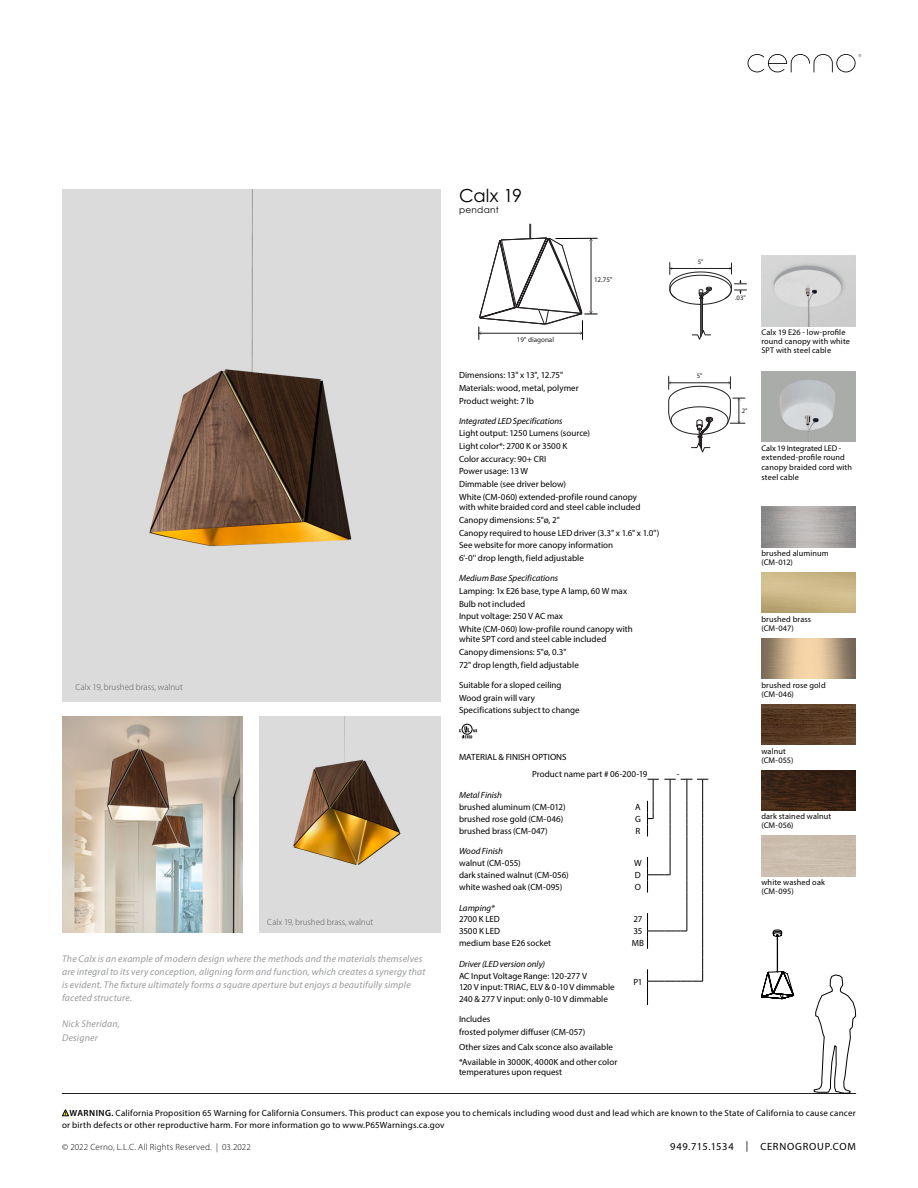
<style>
.page{position:relative;width:918px;height:1188px;background:#fff}
.page>*{position:absolute;margin:0;border:0;box-sizing:border-box;transform-origin:0 0}
.t1{font:18px "Century Gothic Pro";color:#000}
.t2{font:10.5px "Myriad Pro";letter-spacing:.075em;color:#000}
.t3{font:italic 9.75px/13px "Myriad Pro";letter-spacing:.02em;color:#97999c}
.t4{font:9px/12.6px "Myriad Pro";letter-spacing:.005em;color:#000}
.t5{font:9px/12px "Myriad Pro";letter-spacing:.025em;color:#000}
.t6{font:italic 9px "Myriad Pro";color:#000}
.t7{font:300 9px "Myriad Pro";letter-spacing:.005em;color:#58595b}
.t8{font:300 9px "Myriad Pro";letter-spacing:.025em;color:#000}
.t9{font:9px "Century Gothic Pro";letter-spacing:.03em;color:#000}
.t10{font:8.25px/9px "Myriad Pro";letter-spacing:.015em;color:#000}
.t11{font:7.05px "Myriad Pro";color:#231f20}
.t12{font:7.05px "Myriad Pro";color:#1d1c1a}
.t13{font:6.75px "Myriad Pro";color:#1c1c1a}
.s1{color:#231f20}
.s2{color:#221f1f}
.s3{font-weight:600}
</style>
<div class="page">
<svg style="left:748px;top:54px;width:113px;height:18px"></svg>
<svg style="left:62px;top:1109px;width:7px;height:8px"></svg>
<hr style="left:62px;top:1093px;width:794px;height:1px;background:#241f21">
<img style="left:62px;top:717px;width:181px;height:216px">
<img style="left:259px;top:717px;width:181px;height:216px">
<img style="left:62px;top:189px;width:378px;height:513px">
<svg style="left:459px;top:726px;width:18px;height:12px"></svg>
<svg style="left:647px;top:779px;width:61px;height:226px"></svg>
<svg style="left:479px;top:224px;width:118px;height:115px"></svg>
<hr style="left:556px;top:238px;width:41px;height:1px;background:#010101">
<img style="left:761px;top:638px;width:95px;height:41px">
<img style="left:761px;top:572px;width:95px;height:41px">
<img style="left:761px;top:507px;width:95px;height:40px">
<img style="left:761px;top:704px;width:95px;height:41px">
<img style="left:761px;top:770px;width:95px;height:41px">
<svg style="left:814px;top:975px;width:42px;height:119px"></svg>
<svg style="left:761px;top:930px;width:33px;height:69px"></svg>
<svg style="left:692px;top:330px;width:19px;height:10px"></svg>
<hr style="left:701px;top:298px;width:1px;height:38px;background:#231f20">
<hr style="left:702px;top:298px;width:1px;height:35px;background:#231f20">
<hr style="left:700px;top:299px;width:1px;height:37px;background:#231f20">
<svg style="left:670px;top:262px;width:77px;height:43px"></svg>
<img style="left:761px;top:256px;width:95px;height:70px">
<img style="left:761px;top:372px;width:95px;height:70px">
<svg style="left:668px;top:376px;width:77px;height:77px"></svg>
<p class="t7" style="left:76px;top:681px;width:109px">Calx 19, brushed brass, walnut</p>
<p class="t7" style="left:267px;top:917px;width:108px">Calx 19, brushed brass, walnut</p>
<p class="t3" style="left:62px;top:952px;width:365px">The Calx is an example of modern design where the methods and the materials themselves are integral to its very conception, aligning form and function, which creates a synergy that is evident. The fixture ultimately forms a square aperture but enjoys a beautifully simple faceted structure.</p>
<p class="t3" style="left:62px;top:1017px;width:59px">Nick Sheridan,<br>Designer</p>
<h1 class="t1" style="left:459px;top:185px;width:65px">Calx 19</h1>
<p class="t9" style="left:459px;top:204px;width:41px">pendant</p>
<p class="t12" style="left:594px;top:275px;width:20px">12.75<span class="s1">"</span></p>
<p class="t13" style="left:698px;top:257px;width:7px">5<span class="s1">"</span></p>
<p class="t11" style="left:517px;top:335px;width:39px">19" diagonal</p>
<p class="t4" style="left:459px;top:369px;width:121px">Dimensions: 13" x 13", 12.75"<br>Materials: wood, metal, polymer<br>Product weight: 7 lb</p>
<p class="t6" style="left:459px;top:415px;width:105px">Integrated LED Specifications</p>
<p class="t4" style="left:459px;top:427px;width:180px">Light output: 1250 Lumens (source)<br>Light color*: 2700 K or 3500 K<br>Color accuracy: 90+ CRI<br>Power usage: 13 W<br>Dimmable (see driver below)<br>White (CM-060) extended-profile round canopy</p>
<p class="t4" style="left:459px;top:501px;width:202px">with white braided cord and steel cable included Canopy dimensions: 5"ø, 2"<br>Canopy required to house LED driver (3.3" x 1.6" x 1.0")<br>See website for more canopy information<br>6'-0'' drop length, field adjustable</p>
<p class="t6" style="left:459px;top:573px;width:101px">Medium Base Specifications</p>
<p class="t4" style="left:459px;top:584px;width:175px">Lamping: 1x E26 base, type A lamp, 60 W max<br>Bulb not included<br>Input voltage: 250 V AC max<br>White (CM-060) low-profile round canopy with</p>
<p class="t4" style="left:459px;top:633px;width:149px">white SPT cord and steel cable included<br>Canopy dimensions: 5"ø, 0.3"<br>72" drop length, field adjustable</p>
<p class="t4" style="left:459px;top:678px;width:122px">Suitable for a sloped ceiling<br>Wood grain will vary<br>Specifications subject to change</p>
<p class="t4" style="left:532px;top:749px;width:117px;line-height:16.4px;text-indent:-73px">MATERIAL &amp; FINISH OPTIONS<br>Product name part # 06-200-19</p>
<p class="t6" style="left:459px;top:790px;width:44px">Metal Finish</p>
<p class="t4" style="left:459px;top:801px;width:108px">brushed aluminum (CM-012)</p>
<p class="t4" style="left:635px;top:801px;width:7px">A</p>
<p class="t4" style="left:459px;top:813px;width:106px">brushed rose gold (CM-046)</p>
<p class="t4" style="left:635px;top:813px;width:7px">G</p>
<p class="t4" style="left:459px;top:824px;width:90px">brushed brass (CM-047)</p>
<p class="t4" style="left:636px;top:824px;width:6px">R</p>
<p class="t6" style="left:459px;top:846px;width:45px">Wood Finish</p>
<p class="t4" style="left:459px;top:857px;width:63px">walnut (CM-055)</p>
<p class="t4" style="left:634px;top:857px;width:9px">W</p>
<p class="t4" style="left:459px;top:869px;width:111px">dark stained walnut (CM-056)</p>
<p class="t4" style="left:635px;top:869px;width:7px">D</p>
<p class="t4" style="left:459px;top:881px;width:105px">white washed oak (CM-095)</p>
<p class="t4" style="left:635px;top:881px;width:8px">O</p>
<p class="t6" style="left:459px;top:902px;width:37px">Lamping*</p>
<p class="t4" style="left:459px;top:913px;width:42px">2700 K LED</p>
<p class="t4" style="left:633px;top:913px;width:11px">27</p>
<p class="t4" style="left:459px;top:925px;width:43px">3500 K LED</p>
<p class="t4" style="left:633px;top:925px;width:11px">35</p>
<p class="t4" style="left:459px;top:937px;width:94px">medium base E26 socket</p>
<p class="t4" style="left:632px;top:937px;width:14px">MB</p>
<p class="t6" style="left:459px;top:958px;width:88px">Driver (LED version only)</p>
<p class="t4" style="left:459px;top:969px;width:130px">AC Input Voltage Range: 120-277 V</p>
<p class="t4" style="left:633px;top:975px;width:11px">P1</p>
<p class="t4" style="left:459px;top:981px;width:157px;line-height:11.9px">120 V input: TRIAC, ELV &amp; 0-10 V dimmable<br>240 &amp; 277 V input: only 0-10 V dimmable</p>
<p class="t4" style="left:459px;top:1013px;width:128px">Includes<br>frosted polymer diffuser (CM-057)</p>
<p class="t4" style="left:459px;top:1039px;width:160px;line-height:15.1px">Other sizes and Calx sconce also available *Available in 3000K, 4000K and other color</p>
<p class="t4" style="left:459px;top:1065px;width:105px">temperatures upon request</p>
<p class="t13" style="left:697px;top:372px;width:7px">5<span class="s1">"</span></p>
<p class="t4" style="left:677px;top:767px;width:4px">-</p>
<p class="t13" style="left:735px;top:293px;width:12px">.03<span class="s2">"</span></p>
<p class="t10" style="left:761px;top:328px;width:90px">Calx 19 E26 - low-profile round canopy with white<br>SPT with steel cable</p>
<p class="t13" style="left:742px;top:406px;width:7px">2<span class="s2">"</span></p>
<p class="t10" style="left:761px;top:443px;width:92px;line-height:9.8px">Calx 19 Integrated LED - extended-profile round canopy braided cord with steel cable</p>
<p class="t10" style="left:761px;top:549px;width:69px">brushed aluminum (CM-012)</p>
<p class="t10" style="left:761px;top:614px;width:51px">brushed brass (CM-047)</p>
<p class="t10" style="left:761px;top:680px;width:66px">brushed rose gold (CM-046)</p>
<p class="t10" style="left:761px;top:746px;width:34px">walnut (CM-055)</p>
<p class="t10" style="left:761px;top:812px;width:71px">dark stained walnut (CM-056)</p>
<p class="t10" style="left:761px;top:878px;width:65px">white washed oak (CM-095)</p>
<p class="t5" style="left:62px;top:1107px;width:795px;text-indent:8px"><span class="s3">WARNING.</span> California Proposition 65 Warning for California Consumers. This product can expose you to chemicals including wood dust and lead which are known to the State of California to cause cancer or birth defects or other reproductive harm. For more information go to www.P65Warnings.ca.gov</p>
<p class="t8" style="left:62px;top:1141px;width:190px">© 2022 Cerno, L.L.C. All Rights Reserved. | 03.2022</p>
<p class="t2" style="left:670px;top:1140px;width:187px">949.715.1534 | CERNOGROUP.COM</p>
</div>
